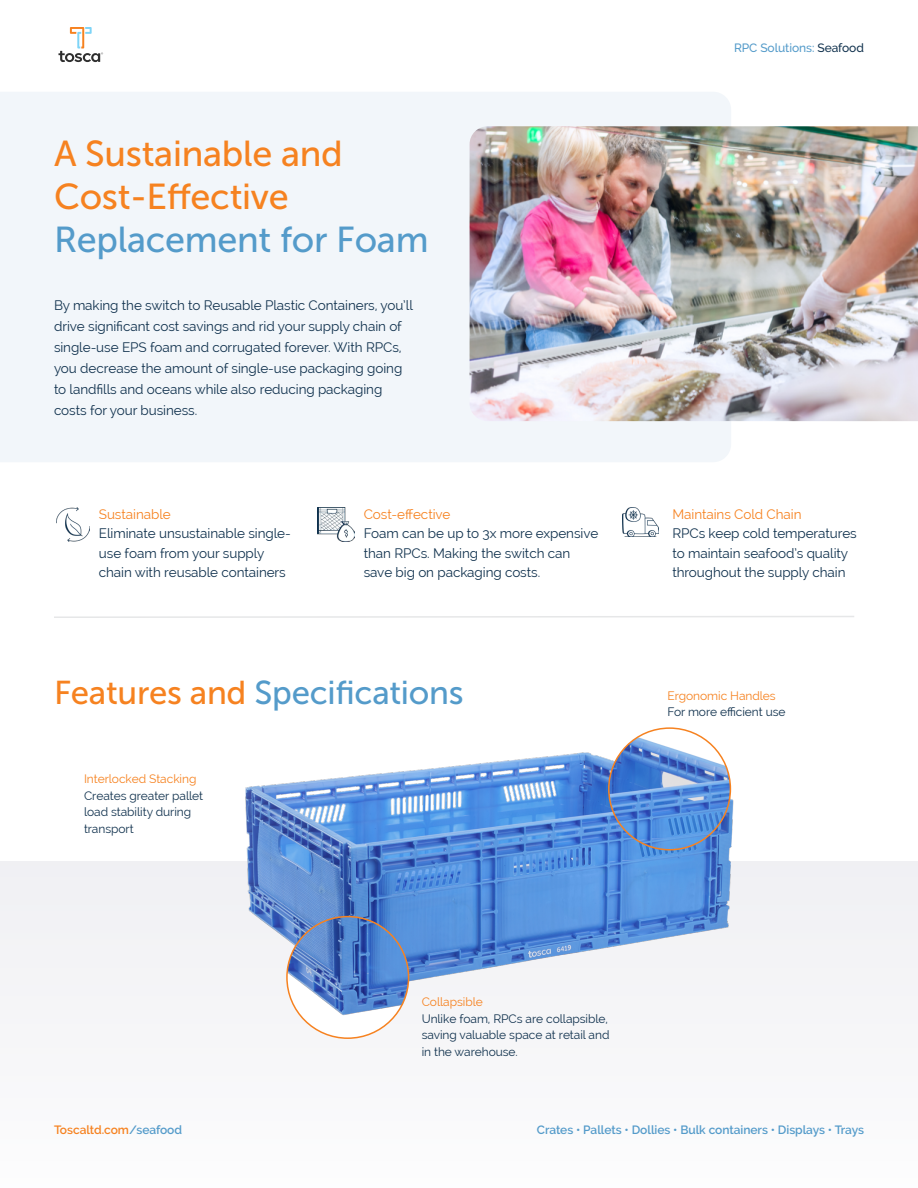
<style>
.page{position:relative;width:918px;height:1188px;background:#fff}
.page>*{position:absolute;margin:0;border:0;box-sizing:border-box;transform-origin:0 0}
.t1{font:36px/43.2px "Museo Sans 500";letter-spacing:-.01em;color:#f68220}
.t2{font:36px "Museo Sans 500";letter-spacing:-.01em;color:#549bca}
.t3{font:33px "Museo Sans 500";letter-spacing:-.01em;color:#549bca}
.t4{font:13.5px/19.5px "Raleway";letter-spacing:-.005em;color:#11324e}
.t5{font:13.5px "Raleway";letter-spacing:-.005em;color:#f68220}
.t6{font:12px/16.5px "Raleway";letter-spacing:-.005em;color:#11324e}
.t7{font:600 12px "Raleway";letter-spacing:-.005em;color:#549bca}
.t8{font:12px "Raleway";letter-spacing:-.005em;color:#f68220}
.t9{font:600 12px "Raleway";letter-spacing:-.005em;color:#f68220}
.t10{font:500 12px "Raleway";letter-spacing:-.005em;color:#549bca}
.s1{color:#f68220}
.s2{color:#11324e}
.s3{color:#549bca}
</style>
<div class="page">
<svg style="left:58px;top:27px;width:45px;height:35px"></svg>
<div style="left:0;top:862px;width:918px;height:326px;background:#f7f7f9"></div>
<div style="left:0;top:92px;width:731px;height:370px;background:#f2f6fa"></div>
<img style="left:470px;top:126px;width:448px;height:295px">
<img style="left:192px;top:746px;width:588px;height:254px">
<svg style="left:54px;top:616px;width:800px;height:2px"></svg>
<img style="left:609px;top:728px;width:121px;height:122px;border-radius:61px">
<div style="left:608px;top:727px;width:123px;height:123px;border:2px solid #f68220;border-radius:50%"></div>
<img style="left:287px;top:917px;width:122px;height:121px;border-radius:61px">
<div style="left:286px;top:916px;width:123px;height:123px;border:2px solid #f68220;border-radius:50%"></div>
<img style="left:318px;top:508px;width:36px;height:34px">
<img style="left:623px;top:508px;width:36px;height:29px">
<img style="left:57px;top:508px;width:32px;height:34px">
<h1 class="t1" style="left:54px;top:132px;width:290px">A Sustainable and<br>Cost-Effective</h1>
<h1 class="t2" style="left:54px;top:220px;width:376px">Replacement for Foam</h1>
<p class="t4" style="left:54px;top:295px;width:360px;line-height:21px">By making the switch to Reusable Plastic Containers, you’ll drive significant cost savings and rid your supply chain of single-use EPS foam and corrugated forever. With RPCs, you decrease the amount of single-use packaging going to landfills and oceans while also reducing packaging costs for your business.</p>
<p class="t5" style="left:99px;top:506px;width:73px">Sustainable</p>
<p class="t4" style="left:99px;top:524px;width:193px">Eliminate unsustainable single&shy;use foam from your supply chain with reusable containers</p>
<p class="t5" style="left:364px;top:506px;width:88px">Cost-effective</p>
<p class="t4" style="left:364px;top:524px;width:236px">Foam can be up to 3x more expensive than RPCs. Making the switch can save big on packaging costs.</p>
<h2 class="t3" style="left:54px;top:674px;width:411px"><span class="s1">Features and</span> Specifications</h2>
<p class="t8" style="left:84px;top:772px;width:114px">Interlocked Stacking</p>
<p class="t6" style="left:84px;top:787px;width:121px">Creates greater pallet load stability during transport</p>
<p class="t10" style="left:734px;top:40px;width:131px">RPC Solutions: <span class="s2">Seafood</span></p>
<p class="t5" style="left:672px;top:506px;width:131px">Maintains Cold Chain</p>
<p class="t4" style="left:672px;top:524px;width:186px">RPCs keep cold temperatures to maintain seafood’s quality throughout the supply chain</p>
<p class="t8" style="left:667px;top:689px;width:110px">Ergonomic Handles</p>
<p class="t6" style="left:667px;top:704px;width:120px">For more efficient use</p>
<p class="t8" style="left:422px;top:995px;width:63px">Collapsible</p>
<p class="t6" style="left:422px;top:1010px;width:189px">Unlike foam, RPCs are collapsible, saving valuable space at retail and in the warehouse.</p>
<p class="t9" style="left:54px;top:1123px;width:130px">Toscaltd.com<span class="s3">/seafood</span></p>
<p class="t7" style="left:537px;top:1123px;width:329px">Crates • Pallets • Dollies • Bulk containers • Displays • Trays</p>
</div>
